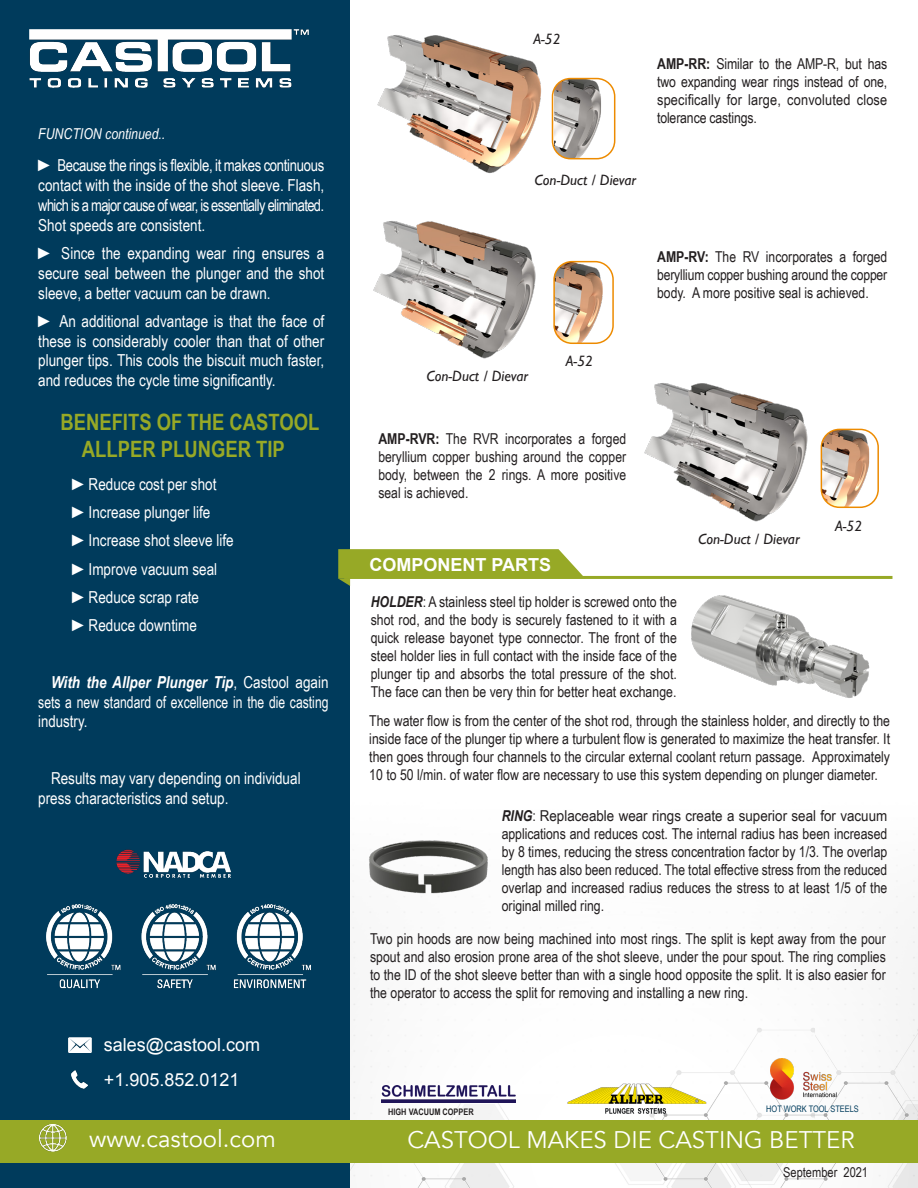
<style>
.page{position:relative;width:918px;height:1188px;background:#fff}
.page>*{position:absolute;margin:0;border:0;box-sizing:border-box;transform-origin:0 0}
.t1{font:24px "Avenir";color:#fff}
.t2{font:700 22.5px/27px "Arial Narrow";color:#97a926;text-align:center}
.t3{font:18px "Arial";color:#fff}
.t4{font:700 18px "Arial";color:#fff}
.t5{font:16.5px/19.8px "Arial Narrow";color:#fff;text-align:justify}
.t6{font:15px/18px "Arial Narrow";color:#231f20;text-align:justify}
.t7{font:italic 15px "Gill Sans";color:#231f20}
.t8{font:italic 15px "Arial Narrow";color:#fff}
.t9{font:13.5px "Arial Narrow";color:#231f20}
.t10{font:9px "Arial Narrow";color:#003b5c}
.t11{font:700 9px "Arial Narrow";color:#231f20}
.s1{font-weight:700;font-style:italic}
.s2{font-weight:700}
</style>
<div class="page">
<img style="left:350px;top:428px;width:568px;height:760px">
<div style="left:0;top:0;width:350px;height:1188px;background:#003b5c"></div>
<div style="left:0;top:1120px;width:918px;height:42px;background:#97a926"></div>
<img style="left:39px;top:1124px;width:28px;height:28px">
<hr style="left:344px;top:576px;width:548px;height:3px;background:#97a926">
<svg style="left:338px;top:549px;width:247px;height:37px"></svg>
<img style="left:69px;top:1037px;width:22px;height:16px">
<img style="left:72px;top:1070px;width:16px;height:18px">
<img style="left:47px;top:904px;width:264px;height:85px">
<img style="left:116px;top:849px;width:115px;height:29px">
<img style="left:688px;top:584px;width:184px;height:129px">
<img style="left:366px;top:819px;width:124px;height:87px">
<img style="left:30px;top:30px;width:279px;height:58px">
<img style="left:551px;top:1083px;width:164px;height:31px">
<img style="left:381px;top:1085px;width:135px;height:18px">
<img style="left:770px;top:1059px;width:66px;height:41px">
<img style="left:377px;top:35px;width:195px;height:138px">
<img style="left:554px;top:79px;width:47px;height:80px">
<div style="left:552px;top:78px;width:63px;height:81px;border:2px solid #ed8b00;border-radius:18px"></div>
<img style="left:373px;top:221px;width:163px;height:138px">
<img style="left:556px;top:262px;width:47px;height:79px">
<div style="left:553px;top:261px;width:61px;height:83px;border:2px solid #ed8b00;border-radius:18px"></div>
<img style="left:629px;top:383px;width:208px;height:142px">
<img style="left:821px;top:429px;width:48px;height:78px">
<div style="left:821px;top:429px;width:58px;height:79px;border:2px solid #ed8b00;border-radius:18px"></div>
<p class="t8" style="left:38px;top:123px;width:129px">FUNCTION continued..</p>
<p class="t5" style="left:38px;top:155px;width:288px">► Because the rings is flexible, it makes continuous contact with the inside of the shot sleeve. Flash, which is a major cause of wear, is essentially eliminated.<br>Shot speeds are consistent.</p>
<p class="t5" style="left:38px;top:243px;width:288px">► Since the expanding wear ring ensures a secure seal between the plunger and the shot sleeve, a better vacuum can be drawn.</p>
<p class="t5" style="left:38px;top:311px;width:288px">► An additional advantage is that the face of these is considerably cooler than that of other plunger tips. This cools the biscuit much faster, and reduces the cycle time significantly.</p>
<p class="t2" style="left:60px;top:408px;width:261px">BENEFITS OF THE CASTOOL<br>ALLPER PLUNGER TIP</p>
<p class="t5" style="left:72px;top:473px;width:146px">►Reduce cost per shot</p>
<p class="t5" style="left:72px;top:502px;width:140px">►Increase plunger life</p>
<p class="t5" style="left:72px;top:530px;width:163px">►Increase shot sleeve life</p>
<p class="t5" style="left:72px;top:558px;width:146px">►Improve vacuum seal</p>
<p class="t5" style="left:72px;top:587px;width:128px">►Reduce scrap rate</p>
<p class="t5" style="left:72px;top:615px;width:126px">►Reduce downtime</p>
<p class="t5" style="left:38px;top:671px;width:292px;text-indent:13px"><span class="s1">With the Allper Plunger Tip</span>, Castool again sets a new standard of excellence in the die casting industry.</p>
<p class="t5" style="left:38px;top:768px;width:264px;text-indent:13px">Results may vary depending on individual press characteristics and setup.</p>
<p class="t3" style="left:104px;top:1033px;width:158px">sales@castool.com</p>
<p class="t3" style="left:104px;top:1068px;width:137px">+1.905.852.0121</p>
<p class="t7" style="left:533px;top:31px;width:29px">A-52</p>
<p class="t7" style="left:535px;top:171px;width:103px">Con-Duct / Dievar</p>
<p class="t6" style="left:657px;top:54px;width:232px"><span class="s2">AMP-RR:</span> Similar to the AMP-R, but has two expanding wear rings instead of one, specifically for large, convoluted close tolerance castings.</p>
<p class="t7" style="left:427px;top:368px;width:103px">Con-Duct / Dievar</p>
<p class="t7" style="left:566px;top:352px;width:29px">A-52</p>
<p class="t6" style="left:378px;top:429px;width:249px"><span class="s2">AMP-RVR:</span> The RVR incorporates a forged beryllium copper bushing around the copper body, between the 2 rings. A more positive seal is achieved.</p>
<p class="t4" style="left:370px;top:552px;width:183px">COMPONENT PARTS</p>
<p class="t6" style="left:657px;top:247px;width:232px"><span class="s2">AMP-RV:</span> The RV incorporates a forged beryllium copper bushing around the copper body. A more positive seal is achieved.</p>
<p class="t7" style="left:698px;top:531px;width:103px">Con-Duct / Dievar</p>
<p class="t7" style="left:835px;top:517px;width:29px">A-52</p>
<p class="t6" style="left:371px;top:592px;width:308px"><span class="s1">HOLDER</span>: A stainless steel tip holder is screwed onto the shot rod, and the body is securely fastened to it with a quick release bayonet type connector. The front of the steel holder lies in full contact with the inside face of the plunger tip and absorbs the total pressure of the shot.<br>The face can then be very thin for better heat exchange.</p>
<p class="t6" style="left:369px;top:711px;width:522px">The water flow is from the center of the shot rod, through the stainless holder, and directly to the inside face of the plunger tip where a turbulent flow is generated to maximize the heat transfer. It then goes through four channels to the circular external coolant return passage. Approximately 10 to 50 l/min. of water flow are necessary to use this system depending on plunger diameter.</p>
<p class="t6" style="left:502px;top:806px;width:387px"><span class="s1">RING</span>: Replaceable wear rings create a superior seal for vacuum applications and reduces cost. The internal radius has been increased by 8 times, reducing the stress concentration factor by 1/3. The overlap length has also been reduced. The total effective stress from the reduced overlap and increased radius reduces the stress to at least 1/5 of the original milled ring.</p>
<p class="t6" style="left:370px;top:929px;width:517px">Two pin hoods are now being machined into most rings. The split is kept away from the pour spout and also erosion prone area of the shot sleeve, under the pour spout. The ring complies to the ID of the shot sleeve better than with a single hood opposite the split. It is also easier for the operator to access the split for removing and installing a new ring.</p>
<p class="t11" style="left:388px;top:1105px;width:87px">HIGH VACUUM COPPER</p>
<p class="t10" style="left:766px;top:1102px;width:94px">HOT WORK TOOL STEELS</p>
<p class="t1" style="left:89px;top:1124px;width:188px">www.castool.com</p>
<p class="t1" style="left:407px;top:1125px;width:449px">CASTOOL MAKES DIE CASTING BETTER</p>
<p class="t9" style="left:783px;top:1162px;width:86px">September 2021</p>
</div>
